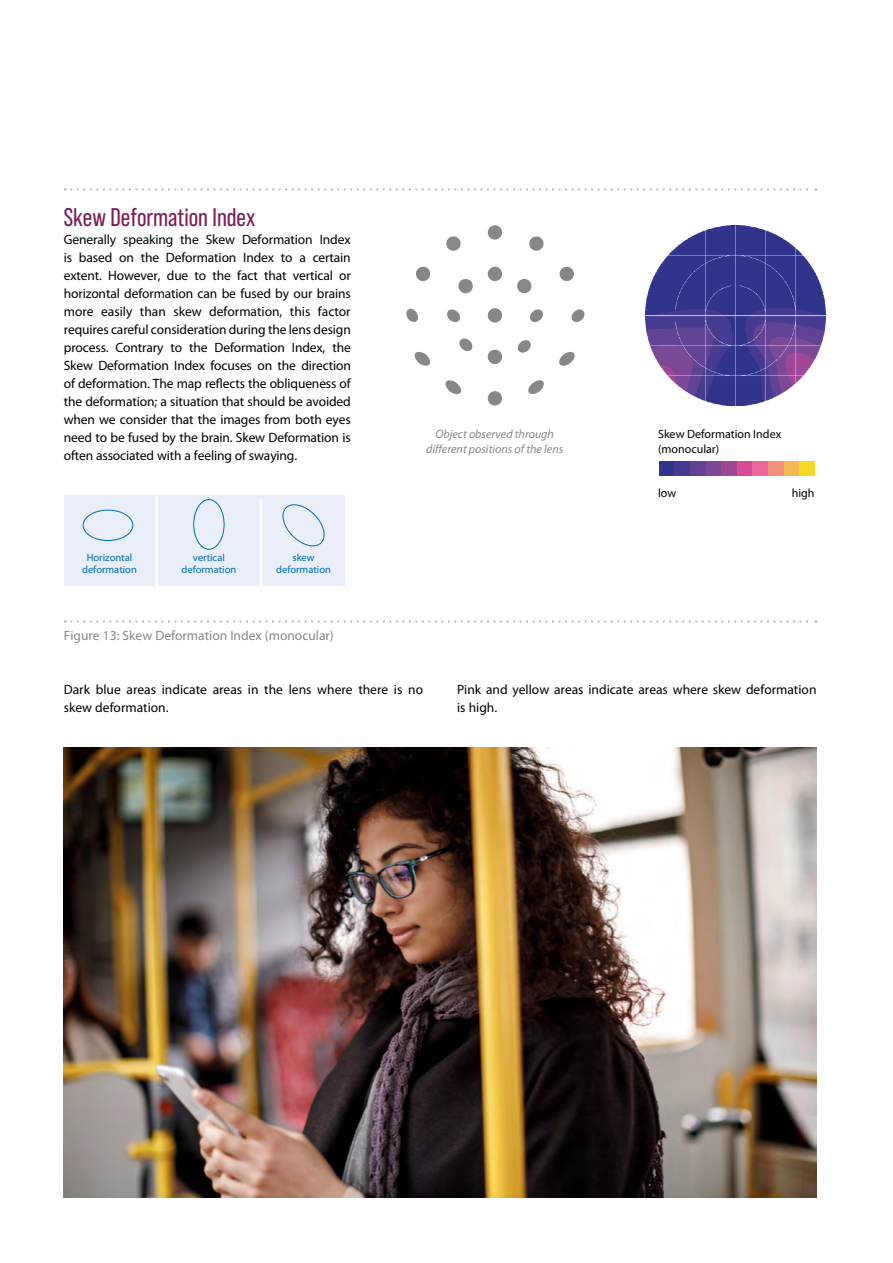
<style>
.page{position:relative;width:893px;height:1263px;background:#fff}
.page>*{position:absolute;margin:0;border:0;box-sizing:border-box;transform-origin:0 0}
.t1{font:25.5px "Bebas Neue Pro";color:#781c55}
.t2{font:13.5px/18px "Myriad Pro";color:#000}
.t3{font:13.5px "Myriad Pro";color:#878786}
.t4{font:italic 12px/14.4px "Myriad Pro";color:#878786;text-align:center}
.t5{font:12px/14.4px "Myriad Pro";color:#000}
.t6{font:10.5px/12px "Myriad Pro";color:#006cb7;text-align:center}
</style>
<div class="page">
<svg style="left:65px;top:188px;width:751px;height:2px"></svg>
<svg style="left:65px;top:620px;width:751px;height:2px"></svg>
<div style="left:659px;top:462px;width:16px;height:14px;background:#32348b"></div>
<div style="left:675px;top:462px;width:15px;height:14px;background:#453c91"></div>
<div style="left:690px;top:462px;width:16px;height:14px;background:#604395"></div>
<div style="left:706px;top:462px;width:15px;height:14px;background:#7c4997"></div>
<div style="left:721px;top:462px;width:16px;height:14px;background:#a04794"></div>
<div style="left:737px;top:462px;width:15px;height:14px;background:#d74a94"></div>
<div style="left:752px;top:462px;width:16px;height:14px;background:#ec679b"></div>
<div style="left:768px;top:462px;width:16px;height:14px;background:#f2927a"></div>
<div style="left:784px;top:462px;width:15px;height:14px;background:#f5b752"></div>
<div style="left:799px;top:462px;width:16px;height:14px;background:#f4d824"></div>
<img style="left:645px;top:226px;width:180px;height:180px">
<div style="left:778px;top:217px;width:54px;height:18px;background:#fff"></div>
<div style="left:488px;top:225px;width:14px;height:15px;background:#878786;border-radius:50%"></div>
<svg style="left:446px;top:236px;width:15px;height:15px"></svg>
<svg style="left:416px;top:266px;width:15px;height:16px"></svg>
<div style="left:488px;top:267px;width:14px;height:14px;background:#878786;border-radius:50%"></div>
<div style="left:488px;top:308px;width:14px;height:15px;background:#878786;border-radius:50%"></div>
<svg style="left:406px;top:308px;width:12px;height:14px"></svg>
<div style="left:488px;top:350px;width:14px;height:14px;background:#878786;border-radius:50%"></div>
<div style="left:488px;top:391px;width:14px;height:14px;background:#878786;border-radius:50%"></div>
<svg style="left:559px;top:266px;width:15px;height:16px"></svg>
<svg style="left:529px;top:236px;width:15px;height:15px"></svg>
<svg style="left:458px;top:279px;width:15px;height:15px"></svg>
<svg style="left:517px;top:340px;width:14px;height:13px"></svg>
<svg style="left:530px;top:309px;width:13px;height:13px"></svg>
<svg style="left:571px;top:309px;width:14px;height:13px"></svg>
<svg style="left:447px;top:309px;width:13px;height:13px"></svg>
<svg style="left:459px;top:338px;width:14px;height:13px"></svg>
<svg style="left:517px;top:279px;width:15px;height:15px"></svg>
<svg style="left:414px;top:351px;width:17px;height:15px"></svg>
<svg style="left:445px;top:380px;width:16px;height:15px"></svg>
<svg style="left:559px;top:351px;width:16px;height:15px"></svg>
<svg style="left:528px;top:380px;width:16px;height:15px"></svg>
<div style="left:64px;top:496px;width:280px;height:90px;background:#e9eef9"></div>
<hr style="left:155px;top:496px;width:3px;height:90px;background:#fff">
<hr style="left:260px;top:499px;width:3px;height:90px;background:#fff">
<div style="left:83px;top:510px;width:50px;height:31px;border:1px solid #006cb7;border-radius:50%"></div>
<div style="left:193px;top:499px;width:32px;height:51px;border:1px solid #006cb7;border-radius:50%"></div>
<svg style="left:282px;top:504px;width:43px;height:43px"></svg>
<img style="left:64px;top:748px;width:752px;height:450px">
<h1 class="t1" style="left:64px;top:203px;width:193px">Skew Deformation Index</h1>
<p class="t2" style="left:64px;top:231px;width:289px;text-align:justify">Generally speaking the Skew Deformation Index is based on the Deformation Index to a certain extent. However, due to the fact that vertical or horizontal deformation can be fused by our brains more easily than skew deformation, this factor requires careful consideration during the lens design process. Contrary to the Deformation Index, the Skew Deformation Index focuses on the direction of deformation. The map reflects the obliqueness of the deformation; a situation that should be avoided when we consider that the images from both eyes need to be fused by the brain. Skew Deformation is often associated with a feeling of swaying.</p>
<p class="t6" style="left:82px;top:551px;width:56px">Horizontal deformation</p>
<p class="t6" style="left:182px;top:551px;width:56px">vertical deformation</p>
<p class="t6" style="left:276px;top:551px;width:56px">skew deformation</p>
<p class="t3" style="left:64px;top:628px;width:271px">Figure 13: Skew Deformation Index (monocular)</p>
<p class="t4" style="left:426px;top:427px;width:139px">Object observed through different positions of the lens</p>
<p class="t5" style="left:658px;top:427px;width:125px">Skew Deformation Index (monocular)</p>
<p class="t5" style="left:658px;top:486px;width:20px">low</p>
<p class="t5" style="left:792px;top:486px;width:24px">high</p>
<p class="t2" style="left:64px;top:681px;width:361px">Dark blue areas indicate areas in the lens where there is no skew deformation.</p>
<p class="t2" style="left:457px;top:681px;width:361px">Pink and yellow areas indicate areas where skew deformation is high.</p>
</div>
